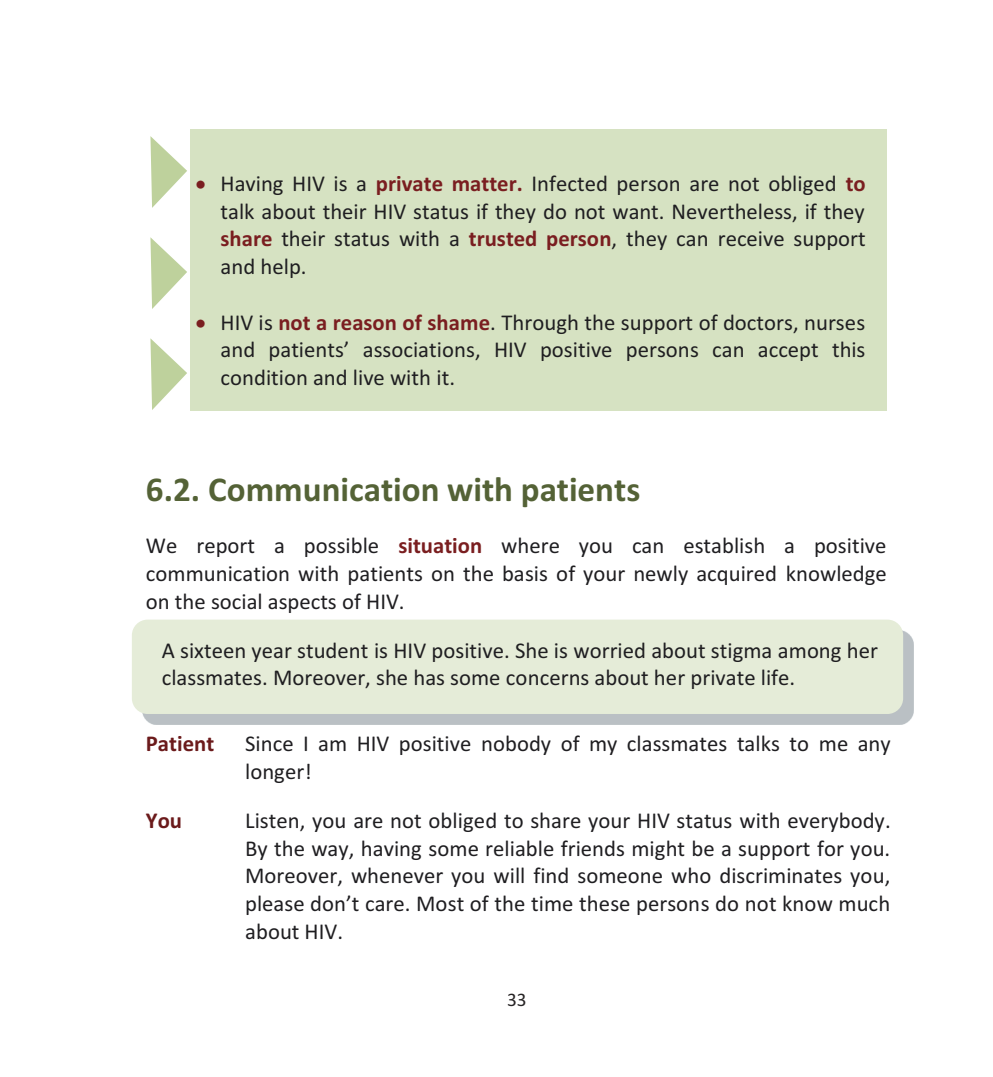
<style>
.page{position:relative;width:993px;height:1077px;background:#fff}
.page>*{position:absolute;margin:0;border:0;box-sizing:border-box;transform-origin:0 0}
.t1{font:35px "Calibri Bold+T42+SXMHCL";color:#546236}
.t2{font:22.75px/27.7px "Calibri+T42+WBZJHU";color:#1f1e21;text-align:justify}
.t3{font:22.75px "Calibri Bold+T42+SXMHCL";color:#6b1a1b}
.t4{font:19.25px "Calibri";color:#272425}
.s1{font-family:"Calibri Bold+T42+SXMHCL";color:#7a1e20}
</style>
<div class="page">
<div style="left:142px;top:630px;width:771px;height:94px;background:#bac0c4"></div>
<div style="left:132px;top:619px;width:770px;height:95px;background:#e5ecd8;border-radius:16px"></div>
<svg style="left:150px;top:136px;width:37px;height:72px"></svg>
<svg style="left:150px;top:237px;width:37px;height:72px"></svg>
<svg style="left:150px;top:338px;width:37px;height:72px"></svg>
<div style="left:191px;top:129px;width:695px;height:282px;background:#d6e2c2"></div>
<p class="t2" style="left:220px;top:171px;width:646px">Having HIV is a <span class="s1">private matter.</span> Infected person are not obliged <span class="s1">to </span>talk about their HIV status if they do not want. Nevertheless, if they <span class="s1">share</span> their status with a <span class="s1">trusted person</span>, they can receive support and help.</p>
<p class="t2" style="left:220px;top:310px;width:646px">HIV is <span class="s1">not a reason of shame</span>. Through the support of doctors, nurses and patients’ associations, HIV positive persons can accept this condition and live with it.</p>
<h1 class="t1" style="left:146px;top:468px;width:495px">6.2. Communication with patients</h1>
<p class="t2" style="left:146px;top:533px;width:742px">We report a possible <span class="s1">situation</span> where you can establish a positive communication with patients on the basis of your newly acquired knowledge on the social aspects of HIV.</p>
<p class="t2" style="left:162px;top:638px;width:717px">A sixteen year student is HIV positive. She is worried about stigma among her classmates. Moreover, she has some concerns about her private life.</p>
<p class="t3" style="left:146px;top:730px;width:70px">Patient</p>
<p class="t2" style="left:245px;top:731px;width:647px">Since I am HIV positive nobody of my classmates talks to me any longer!</p>
<p class="t3" style="left:146px;top:806px;width:38px">You</p>
<p class="t2" style="left:245px;top:808px;width:647px">Listen, you are not obliged to share your HIV status with everybody.<br>By the way, having some reliable friends might be a support for you.<br>Moreover, whenever you will find someone who discriminates you, please don’t care. Most of the time these persons do not know much about HIV.</p>
<p class="t4" style="left:507px;top:988px;width:21px">33</p>
</div>
